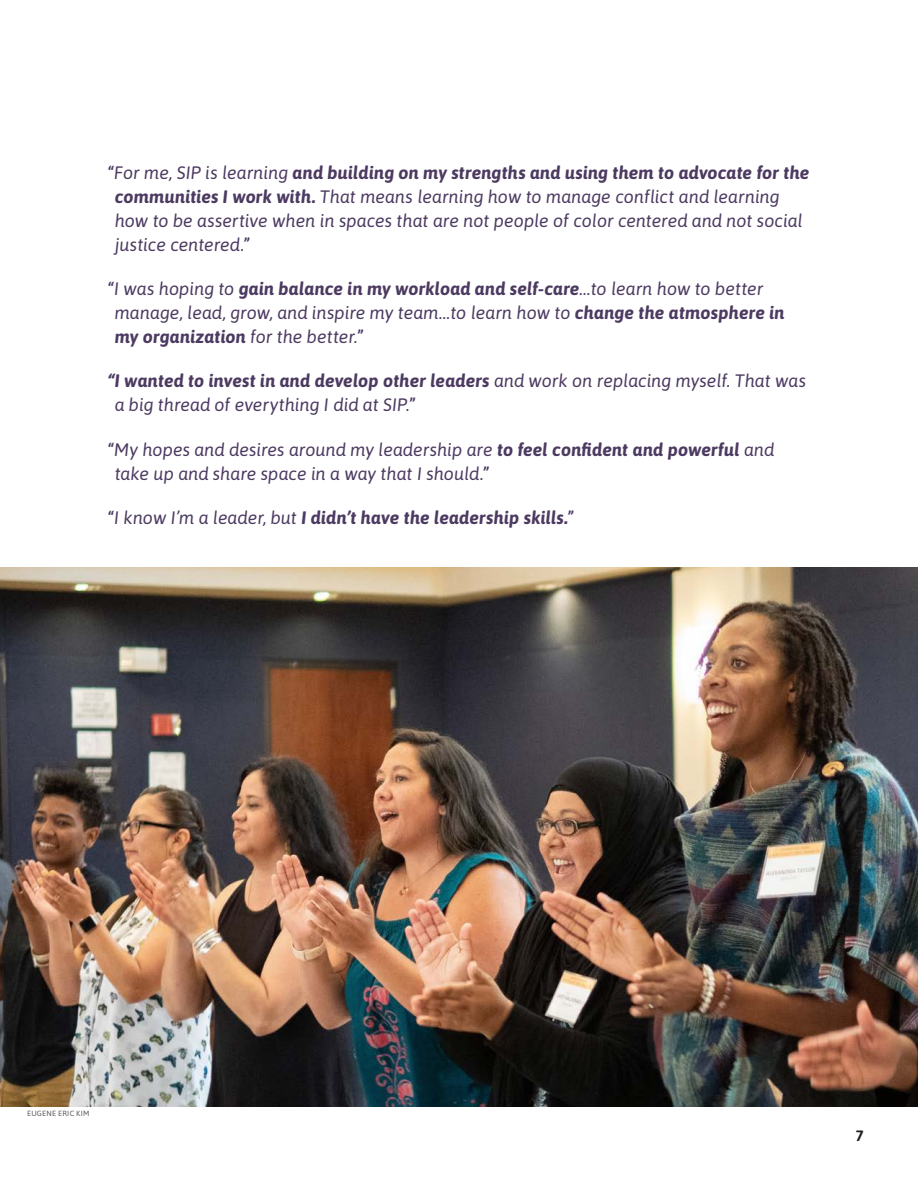
<style>
.page{position:relative;width:918px;height:1188px;background:#fff}
.page>*{position:absolute;margin:0;border:0;box-sizing:border-box;transform-origin:0 0}
.Body_Quote{font:italic 18px/24px "Asap";letter-spacing:-.005em;color:#4c3a61}
.Body_Quote-2{font:italic 700 18px "Asap";letter-spacing:.01em;color:#4c3a61}
.t1{font:700 15px "Asap";color:#231f20}
.Photo_Credit{font:7.5px "Asap";letter-spacing:.035em;color:#57585a}
.s1{font-weight:500;font-style:normal}
.s2{font-weight:700}
.s3{font-weight:400}
</style>
<div class="page">
<img style="left:0;top:567px;width:918px;height:540px">
<p class="Body_Quote" style="left:115px;top:160px;width:696px;text-indent:-7px"><span class="s1">“</span>For me, SIP is learning <span class="s2">and building on my strengths and using them to advocate for the communities I work with.</span> That means learning how to manage conflict and learning how to be assertive when in spaces that are not people of color centered and not social justice centered.<span class="s1">”</span></p>
<p class="Body_Quote" style="left:115px;top:276px;width:671px;text-indent:-7px"><span class="s1">“</span>I was hoping to <span class="s2">gain balance in my workload and self-care</span>…to learn how to better manage, lead, grow, and inspire my team…to learn how to <span class="s2">change the atmosphere in my organization</span> for the better.<span class="s1">”</span></p>
<p class="Body_Quote" style="left:115px;top:368px;width:693px;text-indent:-7px"><span class="s2">“I wanted to invest in and develop other leaders</span> and work on replacing myself. That was a big thread of everything I did at SIP.<span class="s1">”</span></p>
<p class="Body_Quote" style="left:115px;top:437px;width:661px;text-indent:-7px"><span class="s1">“</span>My hopes and desires around my leadership are <span class="s2">to feel confident and powerful</span> and take up and share space in a way that I should.<span class="s1">”</span></p>
<p class="Body_Quote-2" style="left:108px;top:505px;width:468px"><span class="s1">“</span><span class="s3">I know I’m a leader, but</span> I didn’t have the leadership skills.<span class="s1">”</span></p>
<p class="Photo_Credit" style="left:27px;top:1109px;width:64px">EUGENE ERIC KIM</p>
<p class="t1" style="left:856px;top:1125px;width:10px">7</p>
</div>
